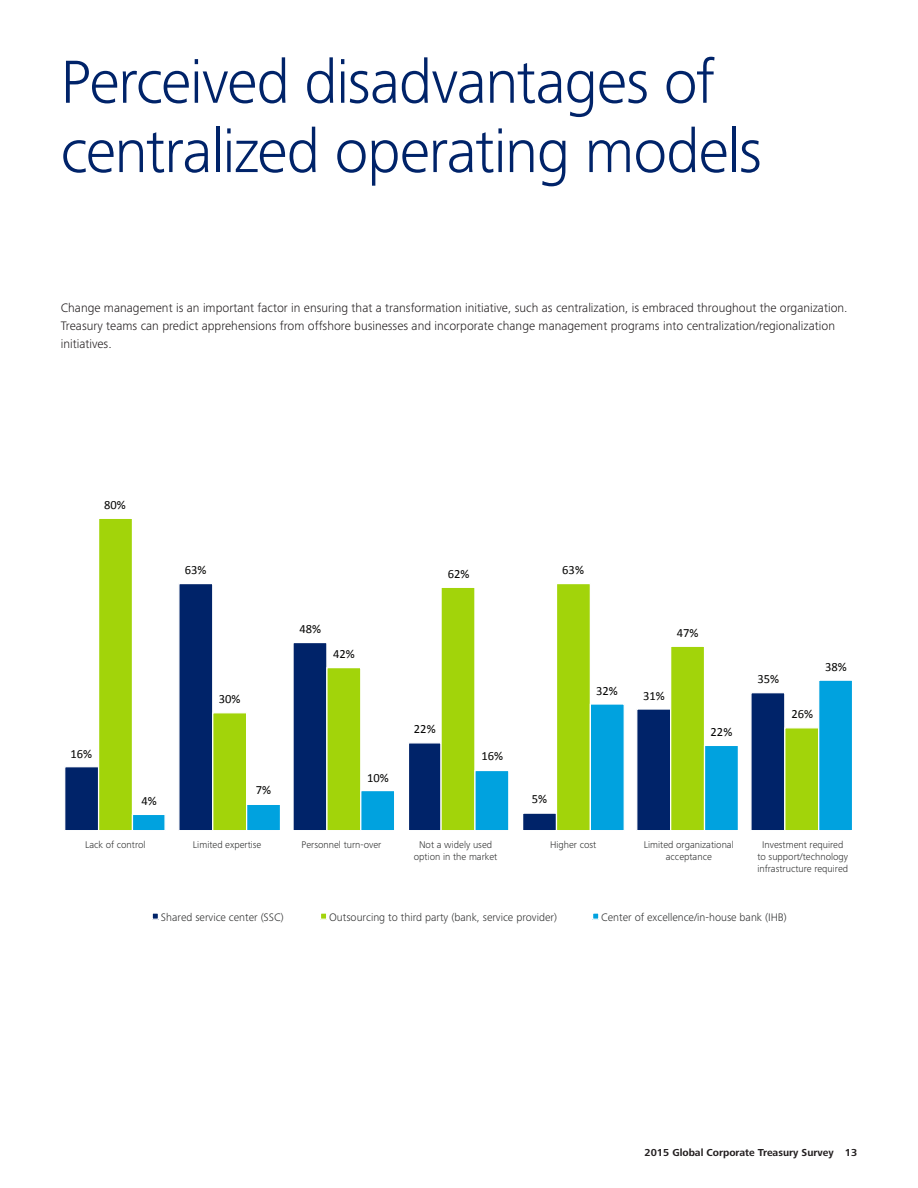
<style>
.page{position:relative;width:918px;height:1188px;background:#fff}
.page>*{position:absolute;margin:0;border:0;box-sizing:border-box;transform-origin:0 0}
.A_Page_heading__30-5{font:300 63px/69.3px "Frutiger Next Pro";letter-spacing:-.02em;color:#002369}
.Body_copy__8_5_12pt{font:300 12.75px/18px "Frutiger Next Pro";color:#231f20}
.t1{font:12.6px "Calibri";color:#050504}
.t2{font:300 11.25px "Frutiger Next Pro";color:#303131}
.Caption__7_9pt{font:700 10.5px "Frutiger Next Pro";color:#231f20}
.t3{font:300 10.05px/12px "Frutiger Next Pro";color:#2f3030;text-align:center}
</style>
<div class="page">
<div style="left:65px;top:767px;width:32px;height:63px;background:#002369"></div>
<svg style="left:97px;top:519px;width:607px;height:311px"></svg>
<svg style="left:131px;top:679px;width:721px;height:151px"></svg>
<svg style="left:154px;top:914px;width:3px;height:4px"></svg>
<div style="left:152px;top:912px;width:7px;height:8px;border:1px solid #fff"></div>
<div style="left:320px;top:913px;width:7px;height:6px;background:#a2d40a"></div>
<div style="left:320px;top:912px;width:7px;height:8px;border:1px solid #fff"></div>
<svg style="left:594px;top:914px;width:3px;height:4px"></svg>
<div style="left:592px;top:912px;width:7px;height:8px;border:1px solid #fff"></div>
<p class="A_Page_heading__30-5" style="left:60px;top:47px;width:703px">Perceived disadvantages of centralized operating models</p>
<p class="Body_copy__8_5_12pt" style="left:61px;top:299px;width:788px">Change management is an important factor in ensuring that a transformation initiative, such as centralization, is embraced throughout the organization.<br>Treasury teams can predict apprehensions from offshore businesses and incorporate change management programs into centralization/regionalization initiatives.</p>
<p class="t1" style="left:104px;top:497px;width:23px">80%</p>
<p class="t1" style="left:70px;top:746px;width:23px">16%</p>
<p class="t1" style="left:141px;top:793px;width:17px">4%</p>
<p class="t1" style="left:185px;top:562px;width:23px">63%</p>
<p class="t1" style="left:219px;top:691px;width:23px">30%</p>
<p class="t1" style="left:256px;top:782px;width:17px">7%</p>
<p class="t1" style="left:299px;top:621px;width:23px">48%</p>
<p class="t1" style="left:333px;top:646px;width:23px">42%</p>
<p class="t1" style="left:367px;top:769px;width:23px">10%</p>
<p class="t1" style="left:448px;top:566px;width:23px">62%</p>
<p class="t1" style="left:562px;top:562px;width:23px">63%</p>
<p class="t1" style="left:414px;top:721px;width:23px">22%</p>
<p class="t1" style="left:482px;top:748px;width:23px">16%</p>
<p class="t1" style="left:532px;top:791px;width:17px">5%</p>
<p class="t1" style="left:596px;top:683px;width:23px">32%</p>
<p class="t1" style="left:677px;top:625px;width:23px">47%</p>
<p class="t1" style="left:643px;top:688px;width:23px">31%</p>
<p class="t1" style="left:711px;top:724px;width:23px">22%</p>
<p class="t1" style="left:758px;top:671px;width:23px">35%</p>
<p class="t1" style="left:825px;top:659px;width:23px">38%</p>
<p class="t1" style="left:791px;top:706px;width:23px">26%</p>
<p class="t3" style="left:85px;top:839px;width:62px">Lack of control</p>
<p class="t3" style="left:193px;top:839px;width:70px">Limited expertise</p>
<p class="t3" style="left:302px;top:839px;width:81px">Personnel turn-over</p>
<p class="t3" style="left:414px;top:839px;width:85px">Not a widely used option in the market</p>
<p class="t3" style="left:550px;top:839px;width:48px">Higher cost</p>
<p class="t3" style="left:644px;top:839px;width:92px">Limited organizational acceptance</p>
<p class="t3" style="left:757px;top:839px;width:92px">Investment required to support/technology infrastructure required</p>
<p class="t2" style="left:161px;top:910px;width:124px">Shared service center (SSC)</p>
<p class="t2" style="left:329px;top:910px;width:229px">Outsourcing to third party (bank, service provider)</p>
<p class="t2" style="left:601px;top:910px;width:187px">Center of excellence/in-house bank (IHB)</p>
<p class="Caption__7_9pt" style="left:645px;top:1147px;width:214px">2015 Global Corporate Treasury Survey 13</p>
</div>
